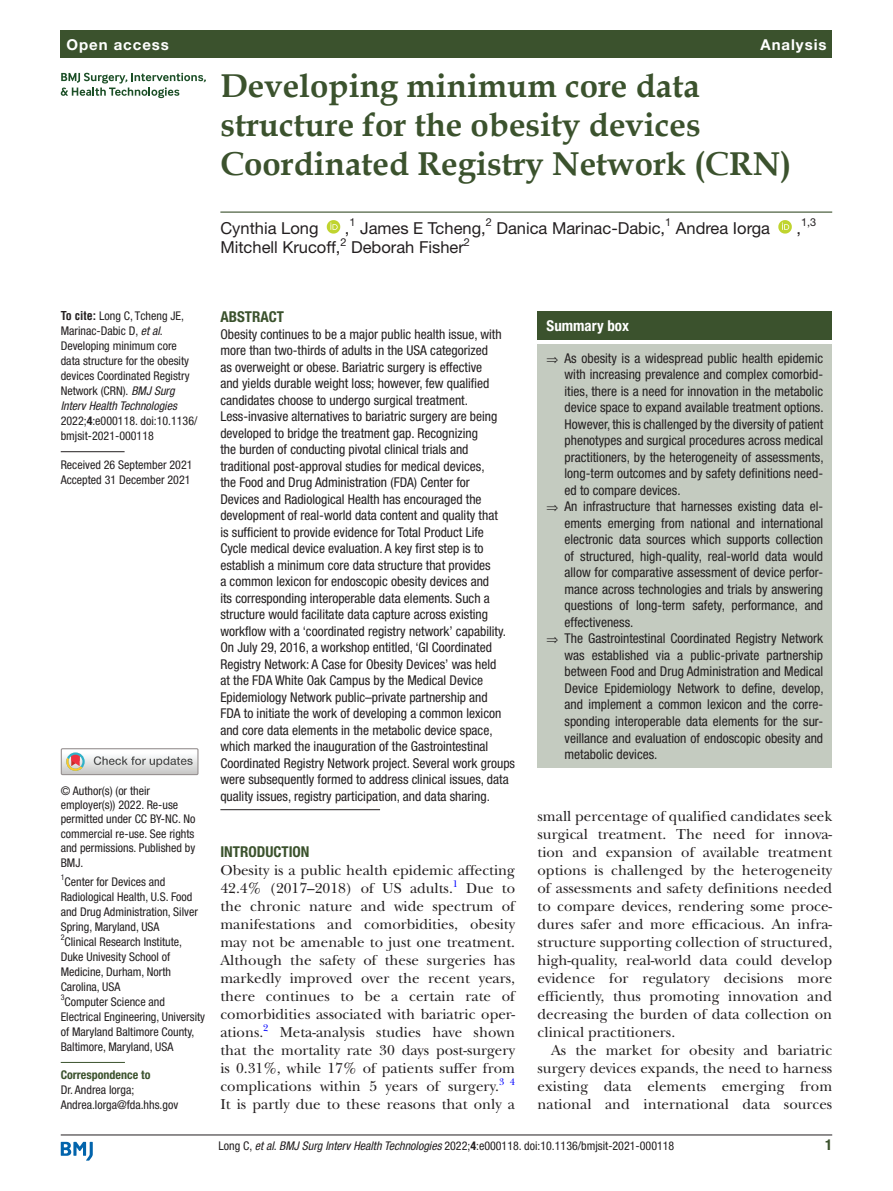
<style>
.page{position:relative;width:893px;height:1191px;background:#fff}
.page>*{position:absolute;margin:0;border:0;box-sizing:border-box;transform-origin:0 0}
.t1{font:700 33px/39px "Book Antiqua";color:#3b522d}
.t2{font:16.5px "Helvetica Neue LT Std";color:#231f20}
.t3{font:15px/18px "New Baskerville";color:#231f20;text-align:justify}
.t4{font:700 condensed 15px "Helvetica Neue LT Std";color:#3b522d}
.t5{font:700 15px "Helvetica Neue LT Std";letter-spacing:.065em;color:#fff}
.t6{font:700 condensed 15px "Helvetica Neue LT Std";color:#fff}
.t7{font:condensed 13.5px/16.5px "Helvetica Neue LT Std";color:#231f20}
.t8{font:condensed 12px/15px "Helvetica Neue LT Std";color:#231f20}
.t9{font:700 condensed 12px "Helvetica Neue LT Std";color:#3b522d}
.t10{font:10.95px "Helvetica Neue LT Std";color:#231f20}
.t11{font:9.9px "New Baskerville";color:#00f}
.t12{font:condensed 7.95px "Helvetica Neue LT Std";color:#231f20}
.s1{font-family:"Helvetica LT Std";font-weight:700}
.s2{font-style:italic}
.s3{font-weight:700}
</style>
<div class="page">
<hr style="left:61px;top:1134px;width:771px;height:1px;background:#231f20">
<svg style="left:61px;top:1141px;width:32px;height:19px"></svg>
<div style="left:61px;top:31px;width:771px;height:27px;background:#3b522d"></div>
<hr style="left:220px;top:211px;width:612px;height:2px;background:#3b522d">
<svg style="left:327px;top:220px;width:13px;height:14px"></svg>
<svg style="left:778px;top:220px;width:14px;height:14px"></svg>
<hr style="left:61px;top:451px;width:64px;height:1px;background:#231f20">
<hr style="left:61px;top:1062px;width:64px;height:1px;background:#3b522d">
<svg style="left:61px;top:73px;width:145px;height:25px"></svg>
<div style="left:61px;top:748px;width:138px;height:27px;border:1px solid #969090"></div>
<svg style="left:61px;top:748px;width:137px;height:26px"></svg>
<hr style="left:220px;top:809px;width:160px;height:1px;background:#231f20">
<div style="left:538px;top:311px;width:294px;height:29px;background:#3b522d"></div>
<div style="left:538px;top:344px;width:294px;height:424px;background:#c4cbc0"></div>
<p class="t5" style="left:66px;top:35px;width:104px">Open access</p>
<p class="t5" style="left:760px;top:35px;width:68px">Analysis</p>
<h1 class="t1" style="left:220px;top:66px;width:572px">Developing minimum core data structure for the obesity devices<br>Coordinated Registry Network (CRN)</h1>
<p class="t2" style="left:220px;top:218px;width:100px">Cynthia Long</p>
<p class="t2" style="left:345px;top:218px;width:6px">,</p>
<p class="t10" style="left:349px;top:216px;width:8px">1</p>
<p class="t2" style="left:360px;top:218px;width:127px">James E Tcheng,</p>
<p class="t10" style="left:486px;top:216px;width:8px">2</p>
<p class="t2" style="left:496px;top:218px;width:170px">Danica Marinac-Dabic,</p>
<p class="t10" style="left:665px;top:216px;width:8px">1</p>
<p class="t2" style="left:676px;top:218px;width:96px">Andrea Iorga</p>
<p class="t2" style="left:796px;top:218px;width:6px">,</p>
<p class="t10" style="left:801px;top:216px;width:17px">1,3</p>
<p class="t2" style="left:220px;top:237px;width:122px">Mitchell Krucoff,</p>
<p class="t10" style="left:340px;top:235px;width:8px">2</p>
<p class="t2" style="left:351px;top:237px;width:114px">Deborah Fisher</p>
<p class="t10" style="left:464px;top:235px;width:8px">2</p>
<p class="t8" style="left:61px;top:308px;width:138px"><span class="s1">To cite:</span> Long C, Tcheng JE,<br>Marinac-Dabic D, <span class="s2">et al</span>.<br>Developing minimum core data structure for the obesity devices Coordinated Registry<br>Network (CRN). <span class="s2">BMJ Surg<br>Interv Health Technologies<br></span>2022;<span class="s3">4</span>:e000118. doi:10.1136/ bmjsit-2021-000118</p>
<p class="t8" style="left:61px;top:457px;width:133px">Received 26 September 2021<br>Accepted 31 December 2021</p>
<p class="t8" style="left:61px;top:783px;width:136px;line-height:14.4px">© Author(s) (or their employer(s)) 2022. Re-use permitted under CC BY-NC. No commercial re-use. See rights and permissions. Published by<br>BMJ.</p>
<p class="t12" style="left:61px;top:873px;width:5px">1</p>
<p class="t8" style="left:61px;top:874px;width:139px;text-indent:4px">Center for Devices and<br>Radiological Health, U.S. Food and Drug Administration, Silver<br>Spring, Maryland, USA</p>
<p class="t12" style="left:61px;top:933px;width:5px">2</p>
<p class="t8" style="left:61px;top:934px;width:146px;text-indent:4px">Clinical Research Institute,<br>Duke Univesity School of<br>Medicine, Durham, North<br>Carolina, USA<br><sup>3</sup>Computer Science and<br>Electrical Engineering, University of Maryland Baltimore County,<br>Baltimore, Maryland, USA</p>
<p class="t9" style="left:61px;top:1067px;width:91px">Correspondence to</p>
<p class="t8" style="left:61px;top:1082px;width:119px">Dr. Andrea Iorga;<br>Andrea.Iorga@fda.hhs.gov</p>
<p class="t4" style="left:220px;top:308px;width:65px">ABSTRACT</p>
<p class="t7" style="left:220px;top:325px;width:296px">Obesity continues to be a major public health issue, with more than two-thirds of adults in the USA categorized<br>as overweight or obese. Bariatric surgery is effective<br>and yields durable weight loss; however, few qualified candidates choose to undergo surgical treatment.<br>Less-invasive alternatives to bariatric surgery are being developed to bridge the treatment gap. Recognizing<br>the burden of conducting pivotal clinical trials and traditional post-approval studies for medical devices,<br>the Food and Drug Administration (FDA) Center for<br>Devices and Radiological Health has encouraged the development of real-world data content and quality that<br>is sufficient to provide evidence for Total Product Life<br>Cycle medical device evaluation. A key first step is to establish a minimum core data structure that provides<br>a common lexicon for endoscopic obesity devices and<br>its corresponding interoperable data elements. Such a structure would facilitate data capture across existing workflow with a ‘coordinated registry network’ capability.<br>On July 29, 2016, a workshop entitled, ‘GI Coordinated Registry Network: A Case for Obesity Devices’ was held<br>at the FDA White Oak Campus by the Medical Device Epidemiology Network public–private partnership and<br>FDA to initiate the work of developing a common lexicon and core data elements in the metabolic device space, which marked the inauguration of the Gastrointestinal Coordinated Registry Network project. Several work groups were subsequently formed to address clinical issues, data quality issues, registry participation, and data sharing.</p>
<p class="t4" style="left:220px;top:843px;width:91px">INTRODUCTION</p>
<p class="t3" style="left:220px;top:861px;width:296px">Obesity is a public health epidemic affecting<br>42.4% (2017–2018) of US adults.</p>
<p class="t11" style="left:453px;top:877px;width:7px">1</p>
<p class="t3" style="left:220px;top:879px;width:296px;text-indent:246px">Due to the chronic nature and wide spectrum of manifestations and comorbidities, obesity may not be amenable to just one treatment.<br>Although the safety of these surgeries has markedly improved over the recent years, there continues to be a certain rate of comorbidities associated with bariatric oper&shy;ations.</p>
<p class="t11" style="left:263px;top:1021px;width:7px">2</p>
<p class="t3" style="left:220px;top:1023px;width:296px;text-indent:59px">Meta-analysis studies have shown that the mortality rate 30 days post-surgery is 0.31%, while 17% of patients suffer from complications within 5 years of surgery.</p>
<p class="t11" style="left:499px;top:1075px;width:17px">3 4</p>
<p class="t3" style="left:220px;top:1095px;width:296px">It is partly due to these reasons that only a</p>
<p class="t6" style="left:547px;top:317px;width:84px">Summary box</p>
<p class="t7" style="left:547px;top:350px;width:278px">⇒ As obesity is a widespread public health epidemic</p>
<p class="t7" style="left:565px;top:366px;width:260px">with increasing prevalence and complex comorbid-</p>
<p class="t7" style="left:565px;top:383px;width:260px">ities, there is a need for innovation in the metabolic</p>
<p class="t7" style="left:565px;top:399px;width:261px">device space to expand available treatment options.</p>
<p class="t7" style="left:565px;top:416px;width:260px">However, this is challenged by the diversity of patient</p>
<p class="t7" style="left:565px;top:432px;width:260px">phenotypes and surgical procedures across medical</p>
<p class="t7" style="left:565px;top:449px;width:261px">practitioners, by the heterogeneity of assessments,</p>
<p class="t7" style="left:565px;top:465px;width:260px">long-term outcomes and by safety definitions need-</p>
<p class="t7" style="left:565px;top:482px;width:118px">ed to compare devices.</p>
<p class="t7" style="left:547px;top:498px;width:278px">⇒ An infrastructure that harnesses existing data el-</p>
<p class="t7" style="left:565px;top:515px;width:260px">ements emerging from national and international</p>
<p class="t7" style="left:565px;top:531px;width:260px">electronic data sources which supports collection</p>
<p class="t7" style="left:565px;top:548px;width:260px">of structured, high-quality, real-world data would</p>
<p class="t7" style="left:565px;top:564px;width:260px">allow for comparative assessment of device perfor-</p>
<p class="t7" style="left:565px;top:581px;width:260px">mance across technologies and trials by answering</p>
<p class="t7" style="left:565px;top:597px;width:260px">questions of long-term safety, performance, and</p>
<p class="t7" style="left:565px;top:614px;width:70px">effectiveness.</p>
<p class="t7" style="left:547px;top:630px;width:278px">⇒ The Gastrointestinal Coordinated Registry Network</p>
<p class="t7" style="left:565px;top:647px;width:260px">was established via a public-private partnership</p>
<p class="t7" style="left:565px;top:663px;width:260px">between Food and Drug Administration and Medical</p>
<p class="t7" style="left:565px;top:680px;width:261px">Device Epidemiology Network to define, develop,</p>
<p class="t7" style="left:565px;top:696px;width:260px">and implement a common lexicon and the corre-</p>
<p class="t7" style="left:565px;top:713px;width:260px">sponding interoperable data elements for the sur-</p>
<p class="t7" style="left:565px;top:729px;width:260px">veillance and evaluation of endoscopic obesity and</p>
<p class="t7" style="left:565px;top:746px;width:94px">metabolic devices.</p>
<p class="t3" style="left:538px;top:807px;width:296px">small percentage of qualified candidates seek surgical treatment. The need for innova&shy;tion and expansion of available treatment options is challenged by the heterogeneity of assessments and safety definitions needed to compare devices, rendering some proce&shy;dures safer and more efficacious. An infra&shy;structure supporting collection of structured, high-quality, real-world data could develop evidence for regulatory decisions more efficiently, thus promoting innovation and decreasing the burden of data collection on clinical practitioners.</p>
<p class="t3" style="left:538px;top:1041px;width:296px;text-indent:14px">As the market for obesity and bariatric surgery devices expands, the need to harness existing data elements emerging from national and international data sources</p>
<p class="t8" style="left:219px;top:1137px;width:457px">Long C, <span class="s2">et al</span>. <span class="s2">BMJ Surg Interv Health Technologies</span> 2022;<span class="s3">4</span>:e000118. doi:10.1136/bmjsit-2021-000118</p>
<p class="t4" style="left:825px;top:1135px;width:9px">1</p>
</div>
